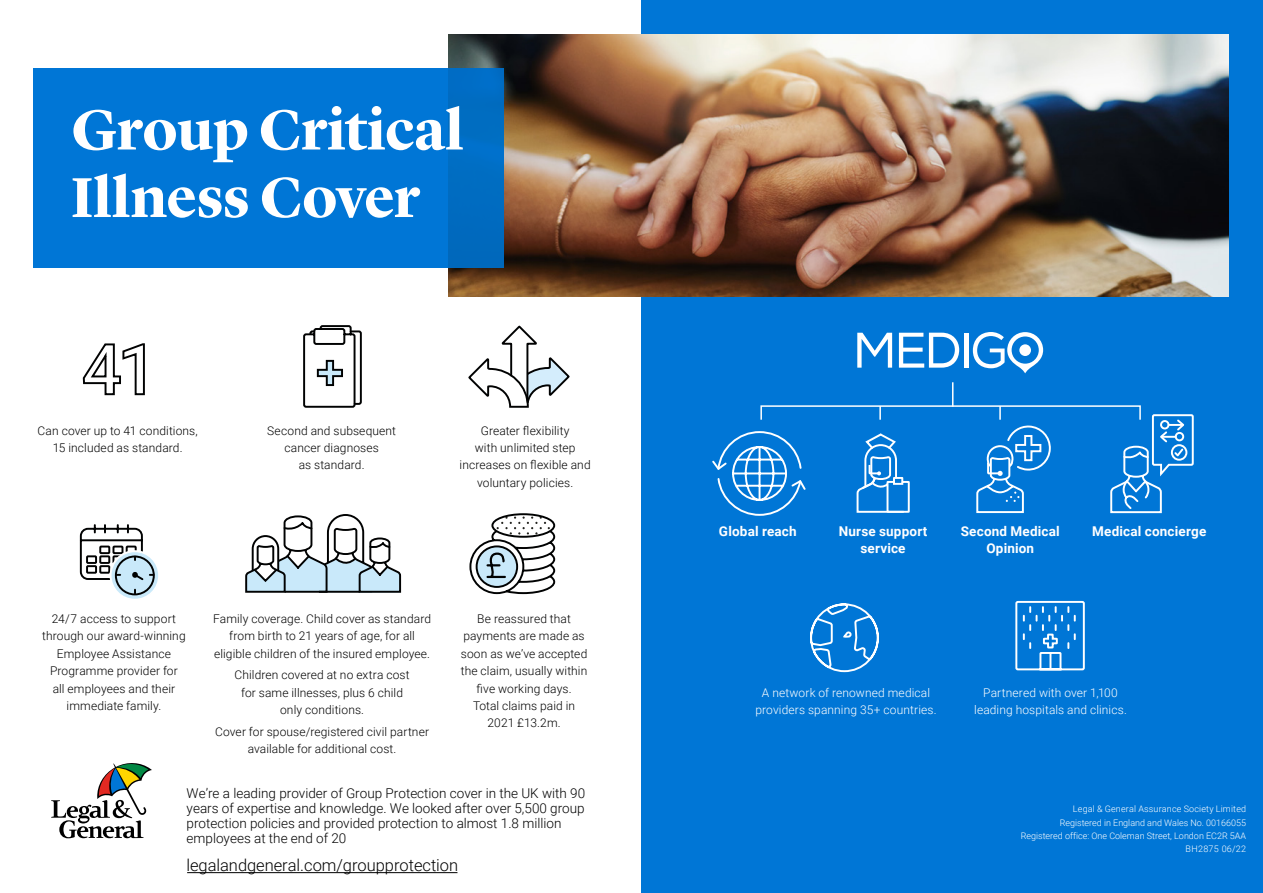
<style>
.page{position:relative;width:1263px;height:893px;background:#fff}
.page>*{position:absolute;margin:0;border:0;box-sizing:border-box;transform-origin:0 0}
.t1{font:700 58.35px/67.5px "Lyon Display";letter-spacing:-.005em;color:#fff}
.t2{font:300 16.5px "Roboto";color:#000}
.t3{font:300 13.5px/15px "Roboto";color:#000}
.t4{font:700 13.5px/17.4px "Roboto";letter-spacing:.015em;color:#fff;text-align:center}
.t5{font:300 12px/17.4px "Roboto";letter-spacing:.01em;color:#000;text-align:center}
.t6{font:300 12px/17.4px "Roboto";letter-spacing:.01em;color:#fff;text-align:center}
.t7{font:300 9px/13px "Roboto";color:#fff;text-align:right}
.s1{color:#fff}
</style>
<div class="page">
<svg style="left:51px;top:763px;width:101px;height:75px"></svg>
<div style="left:641px;top:0;width:622px;height:893px;background:#0076d6"></div>
<svg style="left:82px;top:343px;width:63px;height:53px"></svg>
<svg style="left:303px;top:325px;width:59px;height:83px"></svg>
<svg style="left:468px;top:325px;width:102px;height:83px"></svg>
<svg style="left:111px;top:551px;width:48px;height:49px"></svg>
<div style="left:110px;top:550px;width:50px;height:51px;border:2px solid #fff;border-radius:50%"></div>
<svg style="left:80px;top:524px;width:76px;height:72px"></svg>
<svg style="left:245px;top:514px;width:157px;height:79px"></svg>
<svg style="left:469px;top:513px;width:87px;height:82px"></svg>
<svg style="left:856px;top:433px;width:54px;height:80px"></svg>
<svg style="left:1110px;top:414px;width:84px;height:100px"></svg>
<svg style="left:810px;top:603px;width:69px;height:69px"></svg>
<svg style="left:1015px;top:600px;width:70px;height:71px"></svg>
<svg style="left:712px;top:431px;width:94px;height:85px"></svg>
<div style="left:760px;top:405px;width:381px;height:15px;border:2px solid #fff"></div>
<svg style="left:879px;top:406px;width:2px;height:14px"></svg>
<svg style="left:975px;top:406px;width:76px;height:108px"></svg>
<svg style="left:952px;top:382px;width:1px;height:25px"></svg>
<img style="left:449px;top:34px;width:780px;height:262px">
<svg style="left:857px;top:333px;width:35px;height:35px"></svg>
<svg style="left:899px;top:333px;width:60px;height:35px"></svg>
<hr style="left:964px;top:333px;width:4px;height:35px;background:#fff">
<svg style="left:973px;top:332px;width:70px;height:41px"></svg>
<div style="left:1019px;top:344px;width:12px;height:12px;background:#fff;border-radius:50%"></div>
<hr style="left:187px;top:872px;width:270px;height:1px;background:#000">
<div style="left:34px;top:68px;width:470px;height:200px;background:#0076d6"></div>
<h1 class="t1" style="left:71px;top:91px;width:394px">Group Critical<br>Illness Cover</h1>
<p class="t5" style="left:38px;top:421px;width:162px">Can cover up to 41 conditions,<br>15 included as standard.</p>
<p class="t5" style="left:267px;top:421px;width:130px">Second and subsequent cancer diagnoses<br>as standard.</p>
<p class="t5" style="left:460px;top:421px;width:133px">Greater flexibility<br>with unlimited step increases on flexible and voluntary policies.</p>
<p class="t5" style="left:42px;top:609px;width:145px">24/7 access to support through our award-winning<br>Employee Assistance<br>Programme provider for<br>all employees and their immediate family.</p>
<p class="t5" style="left:461px;top:609px;width:128px">Be reassured that payments are made as soon as we’ve accepted the claim, usually within five working days.<br>Total claims paid in<br>2021 £13.2m.</p>
<p class="t5" style="left:213px;top:609px;width:219px">Family coverage. Child cover as standard from birth to 21 years of age, for all eligible children of the insured employee.</p>
<p class="t5" style="left:235px;top:666px;width:176px">Children covered at no extra cost for same illnesses, plus 6 child only conditions.</p>
<p class="t5" style="left:215px;top:722px;width:215px">Cover for spouse/registered civil partner available for additional cost.</p>
<p class="t3" style="left:187px;top:785px;width:400px">We’re a leading provider of Group Protection cover in the UK with 90 years of expertise and knowledge. We looked after over 5,500 group protection policies and provided protection to almost 1.8 million employees at the end of 20<span class="s1">21.</span></p>
<h2 class="t2" style="left:186px;top:853px;width:273px">legalandgeneral.com/groupprotection</h2>
<p class="t4" style="left:719px;top:522px;width:79px">Global reach</p>
<p class="t4" style="left:839px;top:522px;width:90px">Nurse support service</p>
<p class="t4" style="left:961px;top:522px;width:101px">Second Medical<br>Opinion</p>
<p class="t4" style="left:1092px;top:522px;width:116px">Medical concierge</p>
<p class="t6" style="left:755px;top:684px;width:183px">A network of renowned medical providers spanning 35+ countries.</p>
<p class="t6" style="left:974px;top:684px;width:154px">Partnered with over 1,100 leading hospitals and clinics.</p>
<p class="t7" style="left:1021px;top:802px;width:227px">Legal &amp; General Assurance Society Limited<br>Registered in England and Wales No. 00166055<br>Registered office: One Coleman Street, London EC2R 5AA BH2875 06/22</p>
</div>
